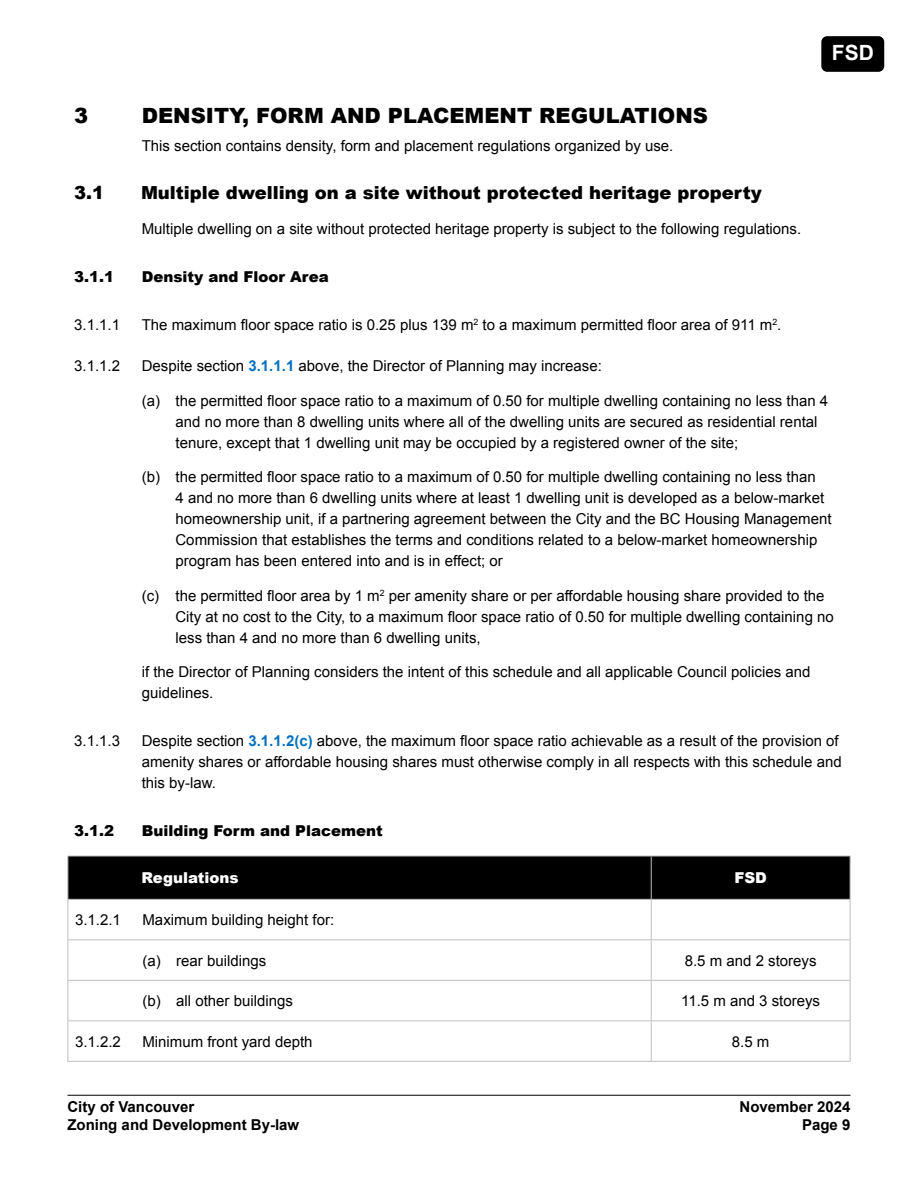
<style>
.page{position:relative;width:918px;height:1188px;background:#fff}
.page>*{position:absolute;margin:0;border:0;box-sizing:border-box;transform-origin:0 0}
.Heading_1__1{font:900 21px "Arial";color:#000}
.t1{font:700 21px "Arial";color:#fff}
.Heading_2__1_1{font:900 18px "Arial";color:#000}
.Body_Text__a{font:15px/21px "Arial";color:#000}
.Body__1_1_1_1{font:15px/21px "Arial";color:#000}
.Body_Text_-_left_ali{font:15px/21px "Arial";color:#000}
.t2{font:700 15px "Arial";color:#000}
.Heading_3__1_1_1{font:900 15px "Arial";color:#000}
.TableText_-_centre_a{font:15px "Arial";color:#000}
.Table_Header__White{font:900 15px "Arial";color:#fff}
.s1{font-weight:700;color:#0070c0}
</style>
<div class="page">
<div style="left:821px;top:36px;width:63px;height:36px;background:#000;border-radius:6px"></div>
<hr style="left:68px;top:1095px;width:782px;height:1px;background:#000">
<div style="left:69px;top:857px;width:781px;height:42px;background:#000"></div>
<hr style="left:651px;top:939px;width:199px;height:1px;background:#bfbfbf">
<hr style="left:651px;top:980px;width:199px;height:1px;background:#bfbfbf">
<hr style="left:651px;top:1020px;width:199px;height:1px;background:#bfbfbf">
<hr style="left:651px;top:1061px;width:199px;height:1px;background:#bfbfbf">
<hr style="left:68px;top:856px;width:583px;height:1px;background:#bfbfbf">
<hr style="left:68px;top:856px;width:1px;height:43px;background:#bfbfbf">
<hr style="left:651px;top:856px;width:1px;height:43px;background:#bfbfbf">
<hr style="left:68px;top:899px;width:583px;height:1px;background:#bfbfbf">
<hr style="left:68px;top:900px;width:1px;height:39px;background:#bfbfbf">
<hr style="left:651px;top:900px;width:1px;height:39px;background:#bfbfbf">
<hr style="left:68px;top:939px;width:583px;height:1px;background:#bfbfbf">
<hr style="left:68px;top:940px;width:1px;height:40px;background:#bfbfbf">
<hr style="left:651px;top:940px;width:1px;height:40px;background:#bfbfbf">
<hr style="left:68px;top:980px;width:583px;height:1px;background:#bfbfbf">
<hr style="left:68px;top:981px;width:1px;height:39px;background:#bfbfbf">
<hr style="left:651px;top:981px;width:1px;height:39px;background:#bfbfbf">
<hr style="left:68px;top:1020px;width:583px;height:1px;background:#bfbfbf">
<hr style="left:68px;top:1021px;width:1px;height:40px;background:#bfbfbf">
<hr style="left:651px;top:1021px;width:1px;height:40px;background:#bfbfbf">
<hr style="left:68px;top:1061px;width:583px;height:1px;background:#bfbfbf">
<hr style="left:850px;top:900px;width:1px;height:39px;background:#bfbfbf">
<hr style="left:850px;top:940px;width:1px;height:40px;background:#bfbfbf">
<hr style="left:850px;top:981px;width:1px;height:39px;background:#bfbfbf">
<hr style="left:850px;top:1021px;width:1px;height:40px;background:#bfbfbf">
<hr style="left:651px;top:856px;width:199px;height:1px;background:#bfbfbf">
<hr style="left:850px;top:856px;width:1px;height:43px;background:#bfbfbf">
<hr style="left:651px;top:899px;width:199px;height:1px;background:#bfbfbf">
<h1 class="t1" style="left:832px;top:38px;width:44px">FSD</h1>
<h1 class="Heading_1__1" style="left:74px;top:100px;width:16px">3</h1>
<h1 class="Heading_1__1" style="left:142px;top:100px;width:568px">DENSITY, FORM AND PLACEMENT REGULATIONS</h1>
<p class="Body_Text_-_left_ali" style="left:142px;top:135px;width:533px">This section contains density, form and placement regulations organized by use.</p>
<h2 class="Heading_2__1_1" style="left:74px;top:180px;width:32px">3.1</h2>
<h2 class="Heading_2__1_1" style="left:141px;top:180px;width:622px">Multiple dwelling on a site without protected heritage property</h2>
<p class="Body_Text_-_left_ali" style="left:142px;top:218px;width:661px">Multiple dwelling on a site without protected heritage property is subject to the following regulations.</p>
<h3 class="Heading_3__1_1_1" style="left:74px;top:266px;width:42px">3.1.1</h3>
<h3 class="Heading_3__1_1_1" style="left:142px;top:266px;width:189px">Density and Floor Area</h3>
<p class="Body__1_1_1_1" style="left:74px;top:314px;width:47px">3.1.1.1</p>
<p class="Body__1_1_1_1" style="left:142px;top:314px;width:641px">The maximum floor space ratio is 0.25 plus 139 m<sup>2</sup> to a maximum permitted floor area of 911 m<sup>2</sup>.</p>
<p class="Body__1_1_1_1" style="left:74px;top:356px;width:47px">3.1.1.2</p>
<p class="Body__1_1_1_1" style="left:142px;top:356px;width:462px">Despite section <span class="s1">3.1.1.1</span> above, the Director of Planning may increase:</p>
<p class="Body_Text__a" style="left:176px;top:390px;width:654px;text-indent:-34px">(a) the permitted floor space ratio to a maximum of 0.50 for multiple dwelling containing no less than 4 and no more than 8 dwelling units where all of the dwelling units are secured as residential rental tenure, except that 1 dwelling unit may be occupied by a registered owner of the site;</p>
<p class="Body_Text__a" style="left:176px;top:467px;width:658px;text-indent:-34px">(b) the permitted floor space ratio to a maximum of 0.50 for multiple dwelling containing no less than<br>4 and no more than 6 dwelling units where at least 1 dwelling unit is developed as a below-market homeownership unit, if a partnering agreement between the City and the BC Housing Management Commission that establishes the terms and conditions related to a below-market homeownership program has been entered into and is in effect; or</p>
<p class="Body_Text__a" style="left:176px;top:585px;width:660px;text-indent:-34px">(c) the permitted floor area by 1 m<sup>2</sup> per amenity share or per affordable housing share provided to the<br>City at no cost to the City, to a maximum floor space ratio of 0.50 for multiple dwelling containing no less than 4 and no more than 6 dwelling units,</p>
<p class="Body_Text_-_left_ali" style="left:142px;top:662px;width:670px">if the Director of Planning considers the intent of this schedule and all applicable Council policies and guidelines.</p>
<p class="Body__1_1_1_1" style="left:74px;top:731px;width:47px">3.1.1.3</p>
<p class="Body__1_1_1_1" style="left:142px;top:731px;width:702px">Despite section <span class="s1">3.1.1.2(c)</span> above, the maximum floor space ratio achievable as a result of the provision of amenity shares or affordable housing shares must otherwise comply in all respects with this schedule and this by-law.</p>
<h3 class="Heading_3__1_1_1" style="left:74px;top:820px;width:42px">3.1.2</h3>
<h3 class="Heading_3__1_1_1" style="left:142px;top:820px;width:243px">Building Form and Placement</h3>
<p class="Table_Header__White" style="left:141px;top:867px;width:99px">Regulations</p>
<p class="Table_Header__White" style="left:734px;top:867px;width:34px">FSD</p>
<p class="Body__1_1_1_1" style="left:75px;top:909px;width:47px">3.1.2.1</p>
<p class="Body__1_1_1_1" style="left:142px;top:909px;width:193px">Maximum building height for:</p>
<p class="Body_Text__a" style="left:142px;top:950px;width:125px">(a) rear buildings</p>
<p class="TableText_-_centre_a" style="left:685px;top:950px;width:133px">8.5 m and 2 storeys</p>
<p class="Body_Text__a" style="left:142px;top:990px;width:152px">(b) all other buildings</p>
<p class="TableText_-_centre_a" style="left:681px;top:991px;width:140px">11.5 m and 3 storeys</p>
<p class="Body__1_1_1_1" style="left:75px;top:1031px;width:47px">3.1.2.2</p>
<p class="Body__1_1_1_1" style="left:142px;top:1031px;width:172px">Minimum front yard depth</p>
<p class="TableText_-_centre_a" style="left:732px;top:1031px;width:39px">8.5 m</p>
<p class="t2" style="left:68px;top:1097px;width:128px">City of Vancouver</p>
<p class="t2" style="left:740px;top:1097px;width:112px">November 2024</p>
<p class="t2" style="left:68px;top:1115px;width:233px">Zoning and Development By-law</p>
<p class="t2" style="left:802px;top:1115px;width:50px">Page 9</p>
</div>
